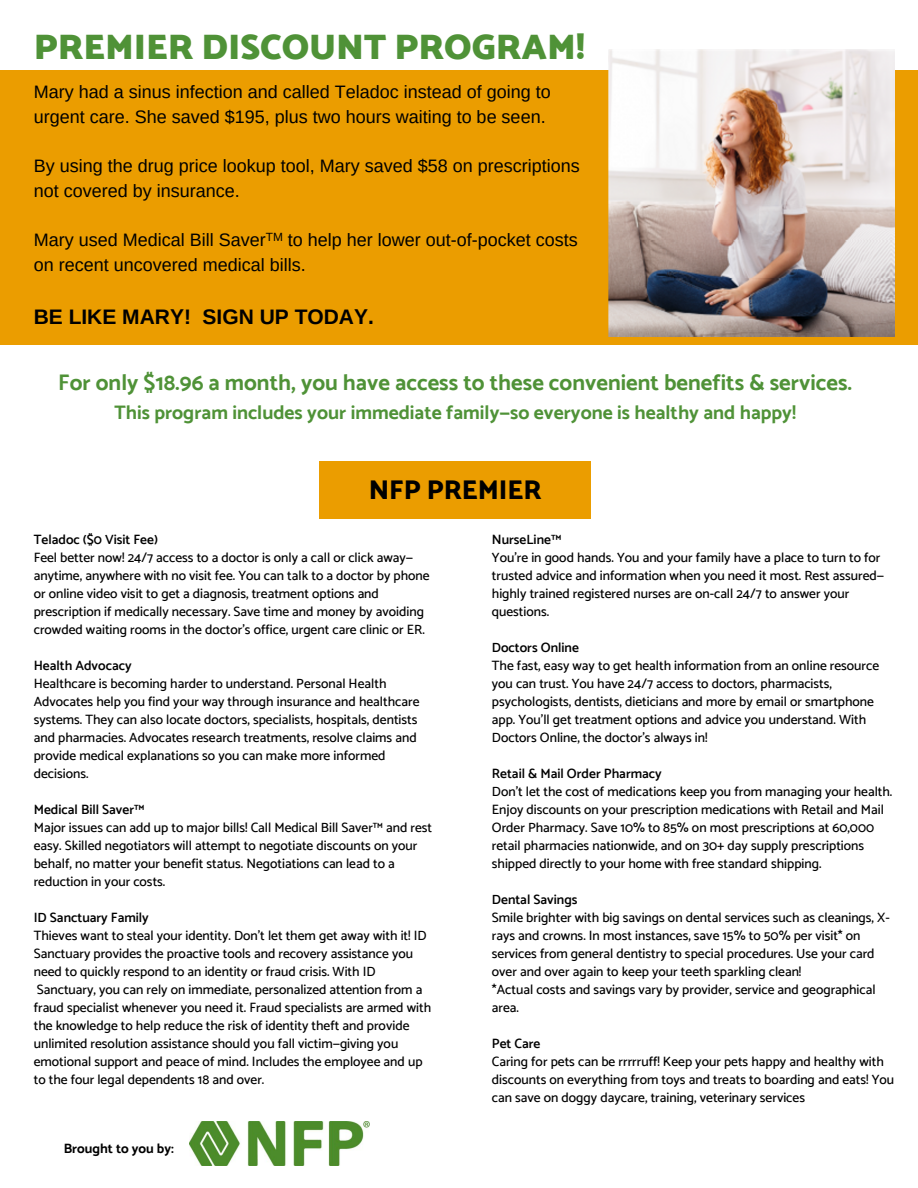
<style>
.page{position:relative;width:918px;height:1188px;background:#fff}
.page>*{position:absolute;margin:0;border:0;box-sizing:border-box;transform-origin:0 0}
.t1{font:900 36px "Catamaran";color:#4f9237}
.t2{font:800 27px "Catamaran";color:#000}
.t3{font:700 22.5px "Catamaran";color:#4f9237}
.t4{font:700 21px "Arimo";color:#000}
.t5{font:700 19.5px "Catamaran";color:#4f9237}
.t6{font:18px/24.8px "Arimo";color:#000}
.t7{font:500 13.5px/18px "Catamaran";color:#000}
.t8{font:600 13.5px "Catamaran";color:#000}
.t9{font:700 13.5px "Catamaran";color:#000}
</style>
<div class="page">
<div style="left:0;top:71px;width:918px;height:274px;background:#eb9d00"></div>
<div style="left:320px;top:461px;width:271px;height:57px;background:#eb9d00"></div>
<img style="left:608px;top:50px;width:287px;height:287px">
<img style="left:190px;top:1122px;width:180px;height:44px">
<h1 class="t1" style="left:34px;top:19px;width:553px">PREMIER DISCOUNT PROGRAM!</h1>
<h3 class="t6" style="left:34px;top:79px;width:518px">Mary had a sinus infection and called Teladoc instead of going to urgent care. She saved $195, plus two hours waiting to be seen.</h3>
<h3 class="t6" style="left:34px;top:153px;width:547px">By using the drug price lookup tool, Mary saved $58 on prescriptions not covered by insurance.</h3>
<h3 class="t6" style="left:34px;top:228px;width:546px">Mary used Medical Bill Saver<sup>TM</sup> to help her lower out-of-pocket costs on recent uncovered medical bills.</h3>
<h3 class="t4" style="left:34px;top:305px;width:342px">BE LIKE MARY! SIGN UP TODAY.</h3>
<h3 class="t3" style="left:58px;top:369px;width:795px">For only $18.96 a month, you have access to these convenient benefits &amp; services.</h3>
<h3 class="t5" style="left:114px;top:401px;width:683px">This program includes your immediate family—so everyone is healthy and happy!</h3>
<h2 class="t2" style="left:369px;top:474px;width:174px">NFP PREMIER</h2>
<p class="t8" style="left:34px;top:531px;width:126px">Teladoc ($0 Visit Fee)</p>
<p class="t7" style="left:34px;top:548px;width:397px">Feel better now! 24/7 access to a doctor is only a call or click away— anytime, anywhere with no visit fee. You can talk to a doctor by phone or online video visit to get a diagnosis, treatment options and prescription if medically necessary. Save time and money by avoiding crowded waiting rooms in the doctor’s office, urgent care clinic or ER.</p>
<p class="t8" style="left:34px;top:657px;width:99px">Health Advocacy</p>
<p class="t7" style="left:34px;top:674px;width:387px">Healthcare is becoming harder to understand. Personal Health Advocates help you find your way through insurance and healthcare systems. They can also locate doctors, specialists, hospitals, dentists and pharmacies. Advocates research treatments, resolve claims and provide medical explanations so you can make more informed decisions.</p>
<p class="t8" style="left:34px;top:801px;width:112px">Medical Bill Saver™</p>
<p class="t7" style="left:34px;top:818px;width:400px">Major issues can add up to major bills! Call Medical Bill Saver™ and rest easy. Skilled negotiators will attempt to negotiate discounts on your behalf, no matter your benefit status. Negotiations can lead to a reduction in your costs.</p>
<p class="t8" style="left:34px;top:909px;width:117px">ID Sanctuary Family</p>
<p class="t7" style="left:34px;top:926px;width:399px">Thieves want to steal your identity. Don’t let them get away with it! ID Sanctuary provides the proactive tools and recovery assistance you need to quickly respond to an identity or fraud crisis. With ID Sanctuary, you can rely on immediate, personalized attention from a fraud specialist whenever you need it. Fraud specialists are armed with the knowledge to help reduce the risk of identity theft and provide unlimited resolution assistance should you fall victim—giving you emotional support and peace of mind. Includes the employee and up to the four legal dependents 18 and over.</p>
<p class="t9" style="left:64px;top:1141px;width:112px">Brought to you by:</p>
<p class="t8" style="left:492px;top:531px;width:71px">NurseLine™</p>
<p class="t7" style="left:492px;top:548px;width:394px">You’re in good hands. You and your family have a place to turn to for trusted advice and information when you need it most. Rest assured— highly trained registered nurses are on-call 24/7 to answer your questions.</p>
<p class="t8" style="left:492px;top:639px;width:89px">Doctors Online</p>
<p class="t7" style="left:492px;top:656px;width:389px">The fast, easy way to get health information from an online resource you can trust. You have 24/7 access to doctors, pharmacists, psychologists, dentists, dieticians and more by email or smartphone app. You’ll get treatment options and advice you understand. With Doctors Online, the doctor’s always in!</p>
<p class="t8" style="left:492px;top:765px;width:171px">Retail &amp; Mail Order Pharmacy</p>
<p class="t7" style="left:492px;top:782px;width:402px">Don’t let the cost of medications keep you from managing your health.<br>Enjoy discounts on your prescription medications with Retail and Mail Order Pharmacy. Save 10% to 85% on most prescriptions at 60,000 retail pharmacies nationwide, and on 30+ day supply prescriptions shipped directly to your home with free standard shipping.</p>
<p class="t8" style="left:492px;top:891px;width:87px">Dental Savings</p>
<p class="t7" style="left:492px;top:908px;width:399px">Smile brighter with big savings on dental services such as cleanings, X&shy;rays and crowns. In most instances, save 15% to 50% per visit* on services from general dentistry to special procedures. Use your card over and over again to keep your teeth sparkling clean!<br>*Actual costs and savings vary by provider, service and geographical area.</p>
<p class="t8" style="left:492px;top:1035px;width:50px">Pet Care</p>
<p class="t7" style="left:492px;top:1052px;width:404px">Caring for pets can be rrrrruff! Keep your pets happy and healthy with discounts on everything from toys and treats to boarding and eats! You can save on doggy daycare, training, veterinary services</p>
</div>
